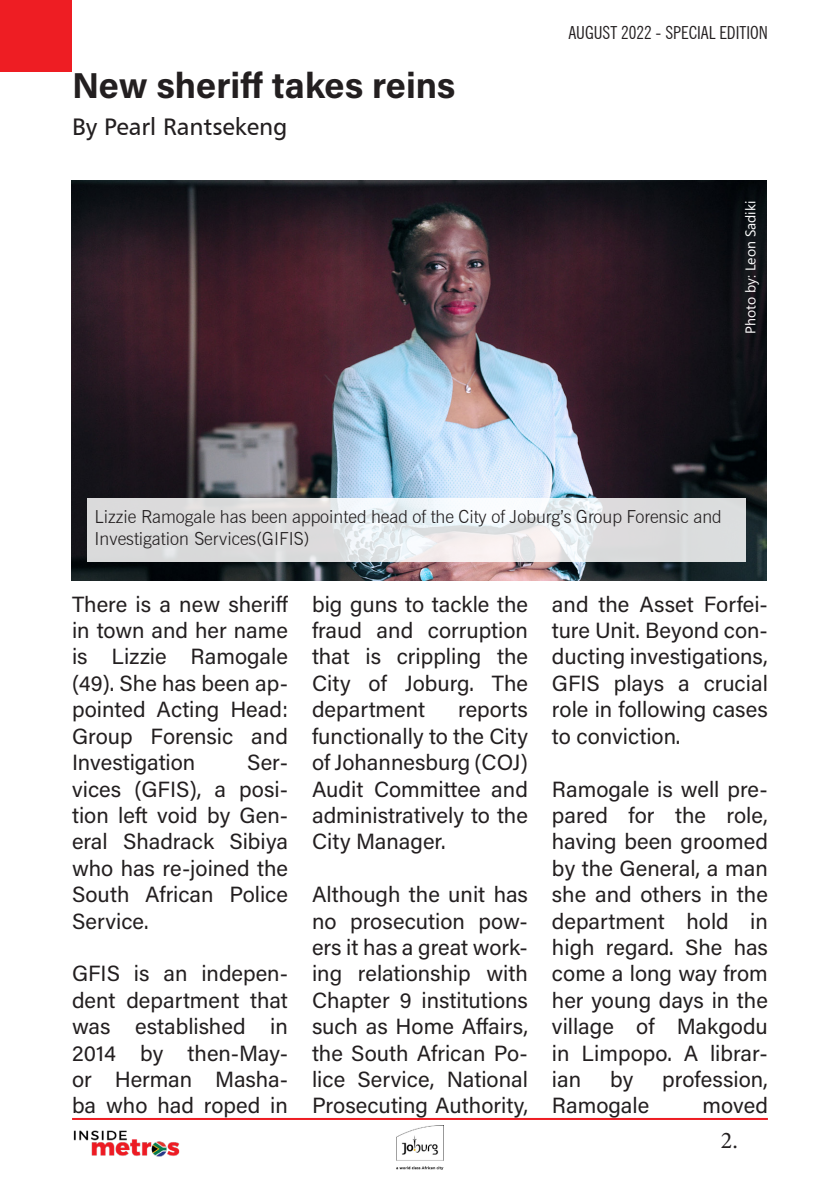
<style>
.page{position:relative;width:840px;height:1191px;background:#fff}
.page>*{position:absolute;margin:0;border:0;box-sizing:border-box;transform-origin:0 0}
.t1{font:700 36px "Acumin Pro";letter-spacing:-.005em;color:#231f20}
.t2{font:24px "Humanist 777 BT Roman B";color:#231f20}
.t3{font:24px "Minion Pro";color:#231f20}
.t4{font:22px/26.4px "Acumin Pro";color:#231f20;text-align:justify}
.t5{font:300 18px/21.6px "News Gothic BT";color:#231f20}
.t6{font:condensed 18px "News Gothic BT";color:#231f20}
.t7{font:14px "Segoe UI";color:#fff}
</style>
<div class="page">
<hr style="left:72px;top:1118px;width:695px;height:2px;background:#ee1d23">
<img style="left:396px;top:1125px;width:47px;height:44px">
<img style="left:72px;top:1119px;width:108px;height:38px">
<img style="left:71px;top:181px;width:695px;height:399px">
<svg style="left:87px;top:498px;width:657px;height:63px;fill:#dcddde"></svg>
<div style="left:0;top:0;width:71px;height:71px;background:#ee1d23"></div>
<p class="t1" style="left:72px;top:61px;width:384px">New sheriff takes reins</p>
<p class="t2" style="left:72px;top:112px;width:217px">By Pearl Rantsekeng</p>
<p class="t6" style="left:568px;top:22px;width:201px">AUGUST 2022 - SPECIAL EDITION</p>
<p class="t7" style="left:736px;top:334px;width:135px;rotate:-90deg">Photo by: Leon Sadiki</p>
<p class="t5" style="left:94px;top:506px;width:628px">Lizzie Ramogale has been appointed head of the City of Joburg’s Group Forensic and<br>Investigation Services(GIFIS)</p>
<p class="t4" style="left:72px;top:590px;width:217px">There is a new sheriff in town and her name is Lizzie Ramogale (49). She has been ap&shy;pointed Acting Head:<br>Group Forensic and Investigation</p>
<p class="t4" style="left:72px;top:748px;width:217px;text-indent:175px">Ser&shy;vices (GFIS), a posi&shy;tion left void by Gen&shy;eral Shadrack Sibiya who has re-joined the South African Police Service.</p>
<p class="t4" style="left:72px;top:959px;width:217px">GFIS is an indepen&shy;dent department that was established in 2014 by then-May&shy;or Herman Masha&shy;ba who had roped in</p>
<p class="t4" style="left:312px;top:590px;width:217px">big guns to tackle the fraud and corruption that is crippling the City of Joburg. The department</p>
<p class="t4" style="left:312px;top:695px;width:217px;text-indent:146px">reports functionally to the City of Johannesburg (COJ)<br>Audit Committee and administratively to the City Manager.</p>
<p class="t4" style="left:312px;top:880px;width:217px">Although the unit has no prosecution pow&shy;ers it has a great work&shy;ing relationship with Chapter 9 institutions such as Home Affairs, the South African Po&shy;lice Service, National Prosecuting Authority,</p>
<p class="t4" style="left:551px;top:590px;width:217px">and the Asset Forfei&shy;ture Unit. Beyond con&shy;ducting investigations, GFIS plays a crucial role in following cases to conviction.</p>
<p class="t4" style="left:551px;top:774px;width:217px">Ramogale is well pre&shy;pared for the role, having been groomed by the General, a man she and others in the department hold in high regard. She has come a long way from her young days in the village of Makgodu in Limpopo. A librar&shy;ian</p>
<p class="t4" style="left:609px;top:1065px;width:25px">by</p>
<p class="t4" style="left:662px;top:1065px;width:107px">profession,</p>
<p class="t4" style="left:551px;top:1091px;width:99px">Ramogale</p>
<p class="t4" style="left:702px;top:1091px;width:67px">moved</p>
<p class="t3" style="left:720px;top:1123px;width:18px">2.</p>
</div>
